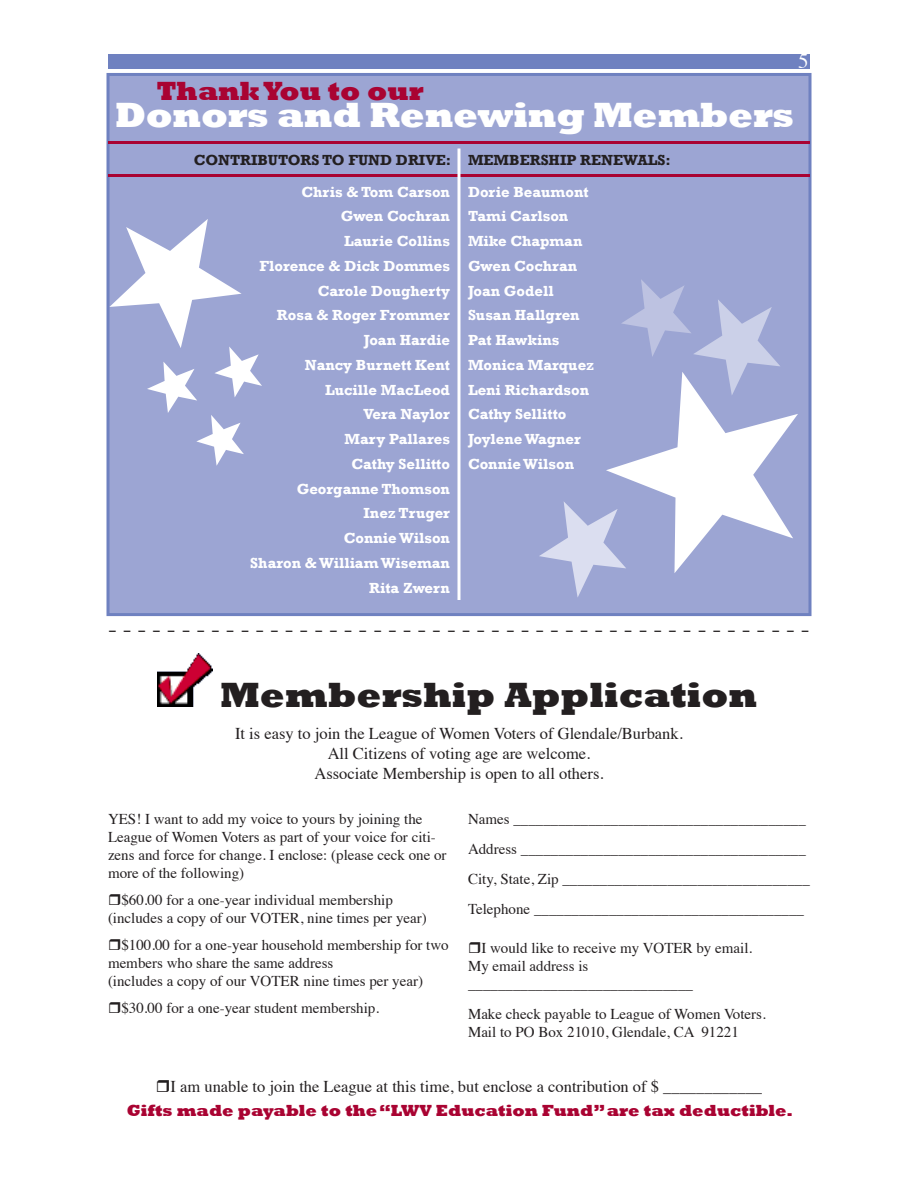
<style>
.page{position:relative;width:918px;height:1188px;background:#fff}
.page>*{position:absolute;margin:0;border:0;box-sizing:border-box;transform-origin:0 0}
.t1{font:800 36px "Rockwell";letter-spacing:-.01em;color:#fff}
.t2{font:800 36px "Rockwell";color:#231f20}
.t3{font:27px "Times";color:#231f20}
.t4{font:800 27px "Rockwell";color:#a90332}
.t5{font:21px "Times";color:#fff}
.t6{font:16.5px "Times";color:#231f20}
.t7{font:800 16.5px "Rockwell";color:#a90332}
.t8{font:15px/18px "Times";color:#231f20}
.t9{font:700 15px "Rockwell";color:#fff}
.t10{font:700 15px "Rockwell";color:#231f20}
</style>
<div class="page">
<div style="left:106px;top:73px;width:706px;height:543px;background:#9ca5d3;border:3px solid #6f81c0"></div>
<img style="left:158px;top:654px;width:55px;height:52px">
<div style="left:108px;top:54px;width:702px;height:15px;background:#6f81c0"></div>
<hr style="left:108px;top:174px;width:702px;height:3px;background:#a90332">
<hr style="left:108px;top:141px;width:702px;height:3px;background:#a90332">
<svg style="left:109px;top:219px;width:153px;height:247px"></svg>
<svg style="left:539px;top:279px;width:259px;height:318px"></svg>
<hr style="left:458px;top:148px;width:2px;height:452px;background:#fff">
<p class="t5" style="left:798px;top:42px;width:12px">5</p>
<p class="t4" style="left:156px;top:76px;width:269px">ThankYou to our</p>
<p class="t1" style="left:115px;top:94px;width:681px">Donors and Renewing Members</p>
<p class="t10" style="left:194px;top:151px;width:259px">CONTRIBUTORS TO FUND DRIVE:</p>
<p class="t9" style="left:302px;top:182px;width:150px">Chris &amp; Tom Carson</p>
<p class="t9" style="left:341px;top:207px;width:111px">Gwen Cochran</p>
<p class="t9" style="left:344px;top:232px;width:107px">Laurie Collins</p>
<p class="t9" style="left:260px;top:257px;width:192px">Florence &amp; Dick Dommes</p>
<p class="t9" style="left:318px;top:281px;width:134px">Carole Dougherty</p>
<p class="t9" style="left:277px;top:306px;width:175px">Rosa &amp; Roger Frommer</p>
<p class="t9" style="left:364px;top:331px;width:88px">Joan Hardie</p>
<p class="t9" style="left:305px;top:356px;width:147px">Nancy Burnett Kent</p>
<p class="t9" style="left:325px;top:380px;width:126px">Lucille MacLeod</p>
<p class="t9" style="left:364px;top:405px;width:88px">Vera Naylor</p>
<p class="t9" style="left:344px;top:430px;width:107px">Mary Pallares</p>
<p class="t9" style="left:352px;top:455px;width:100px">Cathy Sellitto</p>
<p class="t9" style="left:297px;top:479px;width:155px">Georganne Thomson</p>
<p class="t9" style="left:364px;top:504px;width:88px">Inez Truger</p>
<p class="t9" style="left:344px;top:529px;width:108px">Connie Wilson</p>
<p class="t9" style="left:250px;top:554px;width:201px">Sharon &amp; William Wiseman</p>
<p class="t9" style="left:369px;top:578px;width:82px">Rita Zwern</p>
<p class="t10" style="left:468px;top:151px;width:204px">MEMBERSHIP RENEWALS:</p>
<p class="t9" style="left:468px;top:182px;width:122px">Dorie Beaumont</p>
<p class="t9" style="left:468px;top:207px;width:102px">Tami Carlson</p>
<p class="t9" style="left:468px;top:232px;width:116px">Mike Chapman</p>
<p class="t9" style="left:468px;top:257px;width:111px">Gwen Cochran</p>
<p class="t9" style="left:468px;top:281px;width:87px">Joan Godell</p>
<p class="t9" style="left:468px;top:306px;width:113px">Susan Hallgren</p>
<p class="t9" style="left:468px;top:331px;width:93px">Pat Hawkins</p>
<p class="t9" style="left:468px;top:356px;width:128px">Monica Marquez</p>
<p class="t9" style="left:468px;top:380px;width:123px">Leni Richardson</p>
<p class="t9" style="left:468px;top:405px;width:100px">Cathy Sellitto</p>
<p class="t9" style="left:468px;top:430px;width:114px">Joylene Wagner</p>
<p class="t9" style="left:468px;top:455px;width:108px">Connie Wilson</p>
<p class="t3" style="left:108px;top:603px;width:703px">- - - - - - - - - - - - - - - - - - - - - - - - - - - - - - - - - - - - - - - - - - - - - - - -</p>
<p class="t2" style="left:220px;top:674px;width:539px">Membership Application</p>
<p class="t6" style="left:235px;top:718px;width:449px">It is easy to join the League of Women Voters of Glendale/Burbank.</p>
<p class="t6" style="left:328px;top:738px;width:264px">All Citizens of voting age are welcome.</p>
<p class="t6" style="left:314px;top:758px;width:291px">Associate Membership is open to all others.</p>
<p class="t8" style="left:108px;top:808px;width:340px">YES! I want to add my voice to yours by joining the League of Women Voters as part of your voice for citi&shy;zens and force for change. I enclose: (please ceck one or more of the following)</p>
<p class="t8" style="left:121px;top:889px;width:273px">$60.00 for a one-year individual membership</p>
<p class="t8" style="left:108px;top:907px;width:320px">(includes a copy of our VOTER, nine times per year)</p>
<p class="t8" style="left:108px;top:934px;width:342px;text-indent:13px">$100.00 for a one-year household membership for two members who share the same address</p>
<p class="t8" style="left:108px;top:970px;width:317px">(includes a copy of our VOTER nine times per year)</p>
<p class="t8" style="left:121px;top:997px;width:259px">$30.00 for a one-year student membership.</p>
<p class="t8" style="left:468px;top:808px;width:339px">Names _______________________________________</p>
<p class="t8" style="left:468px;top:838px;width:339px">Address ______________________________________</p>
<p class="t8" style="left:468px;top:868px;width:343px">City, State, Zip _________________________________</p>
<p class="t8" style="left:468px;top:898px;width:338px">Telephone ____________________________________</p>
<p class="t8" style="left:481px;top:937px;width:272px">I would like to receive my VOTER by email.</p>
<p class="t8" style="left:468px;top:955px;width:226px">My email address is ______________________________</p>
<p class="t8" style="left:468px;top:1003px;width:299px">Make check payable to League of Women Voters.</p>
<p class="t8" style="left:468px;top:1021px;width:272px">Mail to PO Box 21010, Glendale, CA 91221</p>
<p class="t6" style="left:171px;top:1071px;width:593px">I am unable to join the League at this time, but enclose a contribution of $ ____________</p>
<p class="t7" style="left:127px;top:1101px;width:668px">Gifts made payable to the“LWV Education Fund”are tax deductible.</p>
</div>
